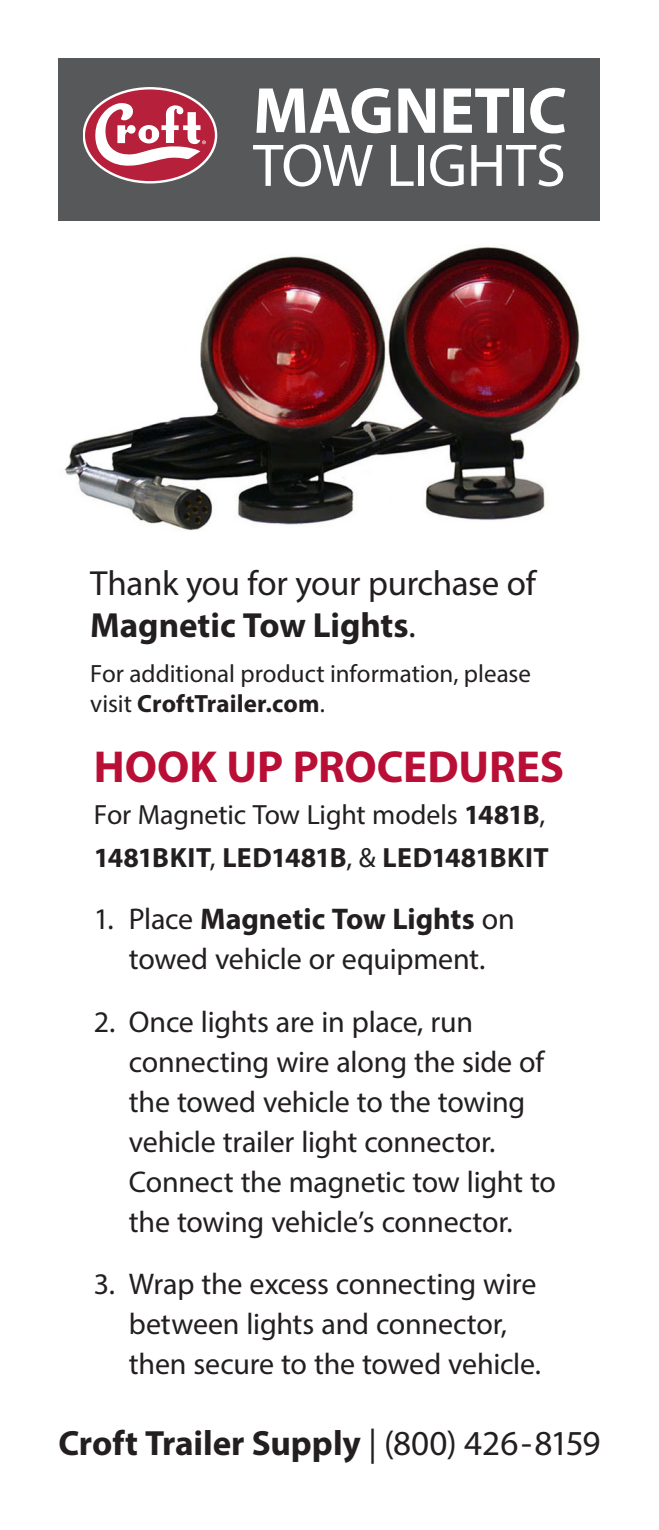
<style>
.page{position:relative;width:659px;height:1530px;background:#fff}
.page>*{position:absolute;margin:0;border:0;box-sizing:border-box;transform-origin:0 0}
.t1{font:700 65.75px "Myriad Pro";letter-spacing:-.005em;color:#fff}
.t2{font:60.75px "Myriad Pro";letter-spacing:-.005em;color:#fff}
.Copy{font:700 45px "Myriad Pro";color:#b90f36}
.t3{font:700 35.25px "Myriad Pro";color:#231f20}
.t4{font:35px/42px "Myriad Pro";letter-spacing:-.01em;color:#231f20}
.Copy-2{font:30px/40px "Myriad Pro";letter-spacing:-.01em;color:#231f20}
.Copy-3{font:700 27.75px/42.5px "Myriad Pro";letter-spacing:.01em;color:#231f20}
.t5{font:25px/30px "Myriad Pro";color:#231f20}
.s1{font-weight:700}
.s2{font-weight:400}
</style>
<div class="page">
<img style="left:64px;top:247px;width:517px;height:284px">
<div style="left:58px;top:58px;width:542px;height:163px;background:#57585a"></div>
<svg style="left:83px;top:88px;width:134px;height:96px"></svg>
<p class="t1" style="left:253px;top:68px;width:315px">MAGNETIC</p>
<p class="t2" style="left:253px;top:128px;width:314px">TOW LIGHTS</p>
<p class="t4" style="left:90px;top:562px;width:447px">Thank you for your purchase of<br><span class="s1">Magnetic Tow Lights</span>.</p>
<p class="t5" style="left:90px;top:658px;width:442px">For additional product information, please visit <span class="s1">CroftTrailer.com</span>.</p>
<p class="Copy" style="left:94px;top:737px;width:472px">HOOK UP PROCEDURES</p>
<p class="Copy-3" style="left:94px;top:793px;width:456px"><span class="s2">For Magnetic Tow Light models</span> 1481B<span class="s2">,<br></span>1481BKIT<span class="s2">,</span> LED1481B<span class="s2">, &amp;</span> LED1481BKIT</p>
<p class="Copy-2" style="left:94px;top:899px;width:422px;text-align:center">1. Place <span class="s1">Magnetic Tow Lights</span> on towed vehicle or equipment.</p>
<p class="Copy-2" style="left:129px;top:1001px;width:428px;text-indent:-35px">2. Once lights are in place, run connecting wire along the side of the towed vehicle to the towing vehicle trailer light connector.<br>Connect the magnetic tow light to the towing vehicle’s connector.</p>
<p class="Copy-2" style="left:129px;top:1264px;width:413px;text-indent:-35px">3. Wrap the excess connecting wire between lights and connector, then secure to the towed vehicle.</p>
<p class="t3" style="left:58px;top:1420px;width:543px">Croft Trailer Supply <span class="s2">| (800) 426-8159</span></p>
</div>
